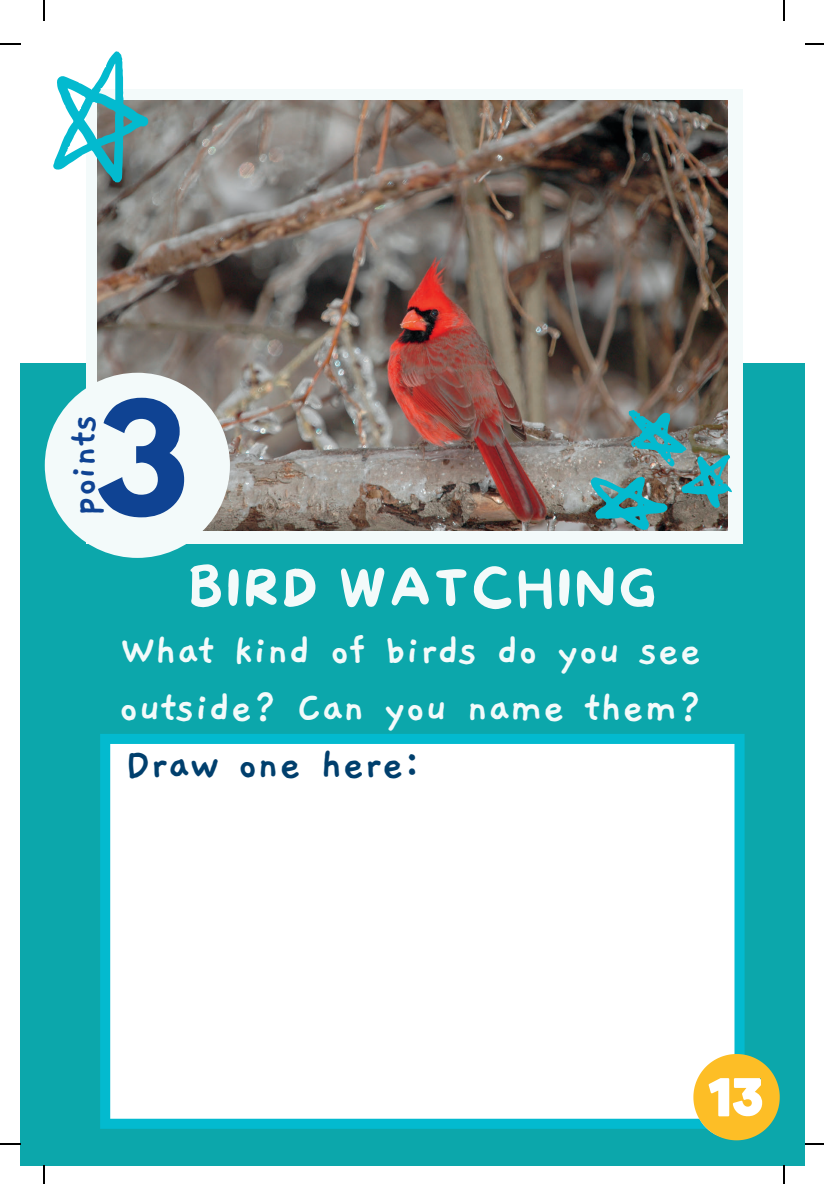
<style>
.page{position:relative;width:824px;height:1184px;background:#fff}
.page>*{position:absolute;margin:0;border:0;box-sizing:border-box;transform-origin:0 0}
.t1{font:700 140px "League Spartan";color:#0f4393}
.t2{font:50.75px "More Sugar";letter-spacing:.07em;color:#f3fafa}
.t3{font:700 45.75px/57.2px "Gaegu";color:#f3fafa}
.t4{font:700 45.75px "Gaegu";color:#003f6d}
.t5{font:700 42px "Gaegu";color:#0f4393}
</style>
<div class="page">
<div style="left:21px;top:21px;width:784px;height:1144px;background:#0ca7ab"></div>
<div style="left:21px;top:21px;width:784px;height:342px;background:#fff"></div>
<div style="left:86px;top:89px;width:657px;height:454px;background:#f3fafa"></div>
<img style="left:97px;top:101px;width:631px;height:429px">
<svg style="left:53px;top:51px;width:96px;height:131px"></svg>
<div style="left:45px;top:373px;width:185px;height:185px;background:#f3fafa;border-radius:50%"></div>
<svg style="left:100px;top:734px;width:644px;height:395px;background:#ebf9fb"></svg>
<svg style="left:584px;top:397px;width:159px;height:147px"></svg>
<svg style="left:693px;top:1054px;width:87px;height:86px;background:#d7c96d"></svg>
<hr style="left:43px;top:0;width:2px;height:21px;background:#000">
<hr style="left:0;top:43px;width:21px;height:2px;background:#000">
<hr style="left:782px;top:0;width:2px;height:21px;background:#000">
<svg style="left:805px;top:43px;width:19px;height:2px"></svg>
<svg style="left:43px;top:1165px;width:2px;height:19px"></svg>
<hr style="left:0;top:1143px;width:21px;height:2px;background:#000">
<svg style="left:782px;top:1165px;width:2px;height:19px"></svg>
<svg style="left:805px;top:1143px;width:19px;height:2px"></svg>
<h1 class="t1" style="left:96px;top:389px;width:95px">3</h1>
<p class="t5" style="left:63px;top:516px;width:103px;rotate:-90deg">points</p>
<p class="t2" style="left:189px;top:560px;width:469px">BIRD WATCHING</p>
<p class="t3" style="left:119px;top:622px;width:585px">What kind of birds do you see outside? Can you name them?</p>
<p class="t4" style="left:124px;top:742px;width:297px">Draw one here:</p>
</div>
